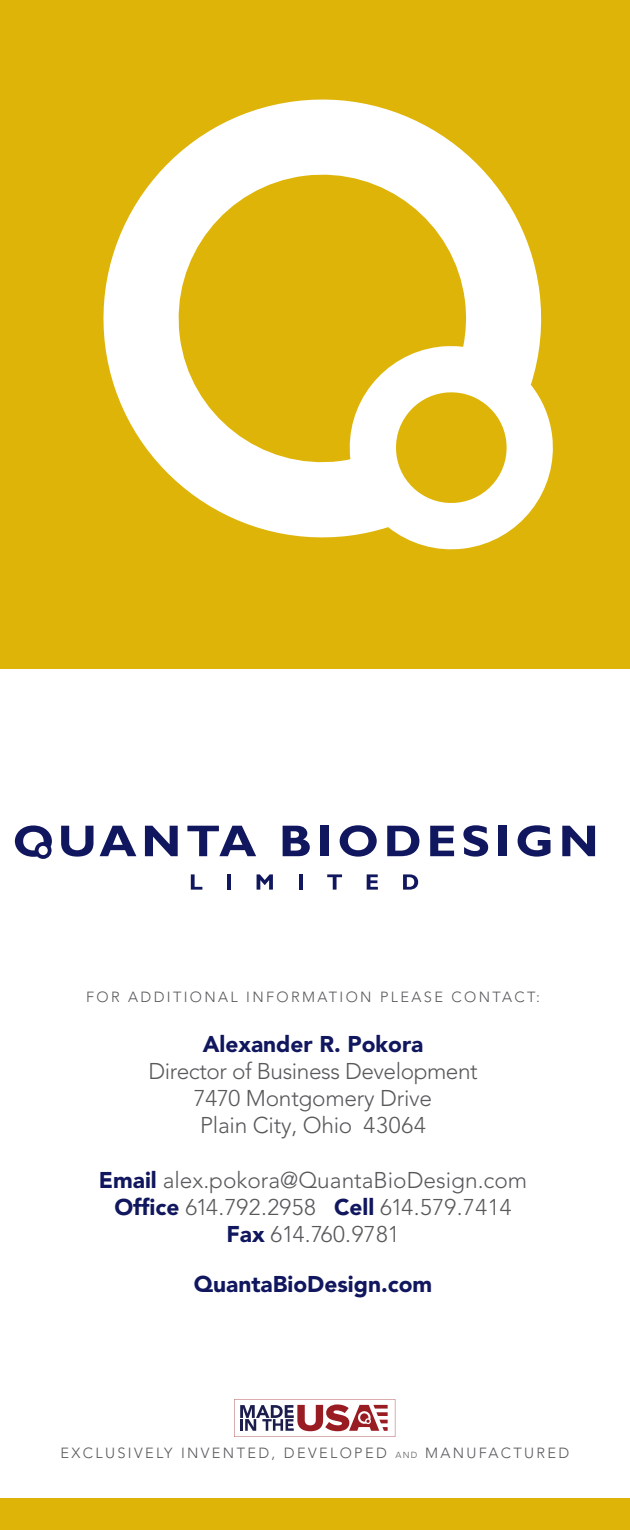
<style>
.page{position:relative;width:630px;height:1530px;background:#fff}
.page>*{position:absolute;margin:0;border:0;box-sizing:border-box;transform-origin:0 0}
.t1{font:300 22.75px/27.2px "Avenir LT Std";letter-spacing:-.01em;color:#58595b;text-align:center}
.t2{font:900 22.75px "Avenir LT Std";color:#11175e}
.t3{font:300 14.5px "Avenir LT Std";letter-spacing:.16em;color:#58595b}
.s1{font-weight:900;color:#11175e}
.s2{font-size:8.75px}
</style>
<div class="page">
<div style="left:0;top:1498px;width:630px;height:32px;background:#deb408"></div>
<svg style="left:234px;top:1399px;width:161px;height:38px"></svg>
<div style="left:0;top:0;width:630px;height:669px;background:#deb408"></div>
<svg style="left:103px;top:99px;width:450px;height:451px"></svg>
<svg style="left:15px;top:825px;width:37px;height:34px"></svg>
<svg style="left:61px;top:826px;width:33px;height:31px"></svg>
<svg style="left:100px;top:826px;width:36px;height:30px"></svg>
<svg style="left:145px;top:826px;width:33px;height:30px"></svg>
<svg style="left:187px;top:826px;width:69px;height:30px"></svg>
<svg style="left:283px;top:826px;width:27px;height:30px"></svg>
<div style="left:321px;top:826px;width:8px;height:30px;background:#11175e"></div>
<svg style="left:340px;top:825px;width:37px;height:32px"></svg>
<svg style="left:387px;top:826px;width:32px;height:30px"></svg>
<svg style="left:430px;top:826px;width:24px;height:30px"></svg>
<svg style="left:463px;top:825px;width:25px;height:32px"></svg>
<div style="left:499px;top:826px;width:8px;height:30px;background:#11175e"></div>
<svg style="left:518px;top:825px;width:33px;height:32px"></svg>
<svg style="left:562px;top:826px;width:33px;height:30px"></svg>
<svg style="left:191px;top:874px;width:11px;height:16px"></svg>
<hr style="left:227px;top:874px;width:4px;height:16px;background:#11175e">
<svg style="left:257px;top:874px;width:16px;height:16px"></svg>
<hr style="left:299px;top:874px;width:4px;height:16px;background:#11175e">
<svg style="left:327px;top:874px;width:15px;height:16px"></svg>
<svg style="left:367px;top:874px;width:11px;height:16px"></svg>
<svg style="left:403px;top:874px;width:15px;height:16px"></svg>
<p class="t3" style="left:86px;top:989px;width:456px">FOR ADDITIONAL INFORMATION PLEASE CONTACT:</p>
<p class="t2" style="left:203px;top:1030px;width:222px">Alexander R. Pokora</p>
<p class="t1" style="left:148px;top:1058px;width:331px">Director of Business Development<br>7470 Montgomery Drive<br>Plain City, Ohio 43064</p>
<p class="t1" style="left:99px;top:1166px;width:430px"><span class="s1">Email</span> alex.pokora@QuantaBioDesign.com<br><span class="s1">Office</span> 614.792.2958 <span class="s1">Cell</span> 614.579.7414<br><span class="s1">Fax</span> 614.760.9781</p>
<p class="t2" style="left:194px;top:1270px;width:240px">QuantaBioDesign.com</p>
<p class="t3" style="left:61px;top:1445px;width:510px">EXCLUSIVELY INVENTED, DEVELOPED <span class="s2">AND</span> MANUFACTURED</p>
</div>
